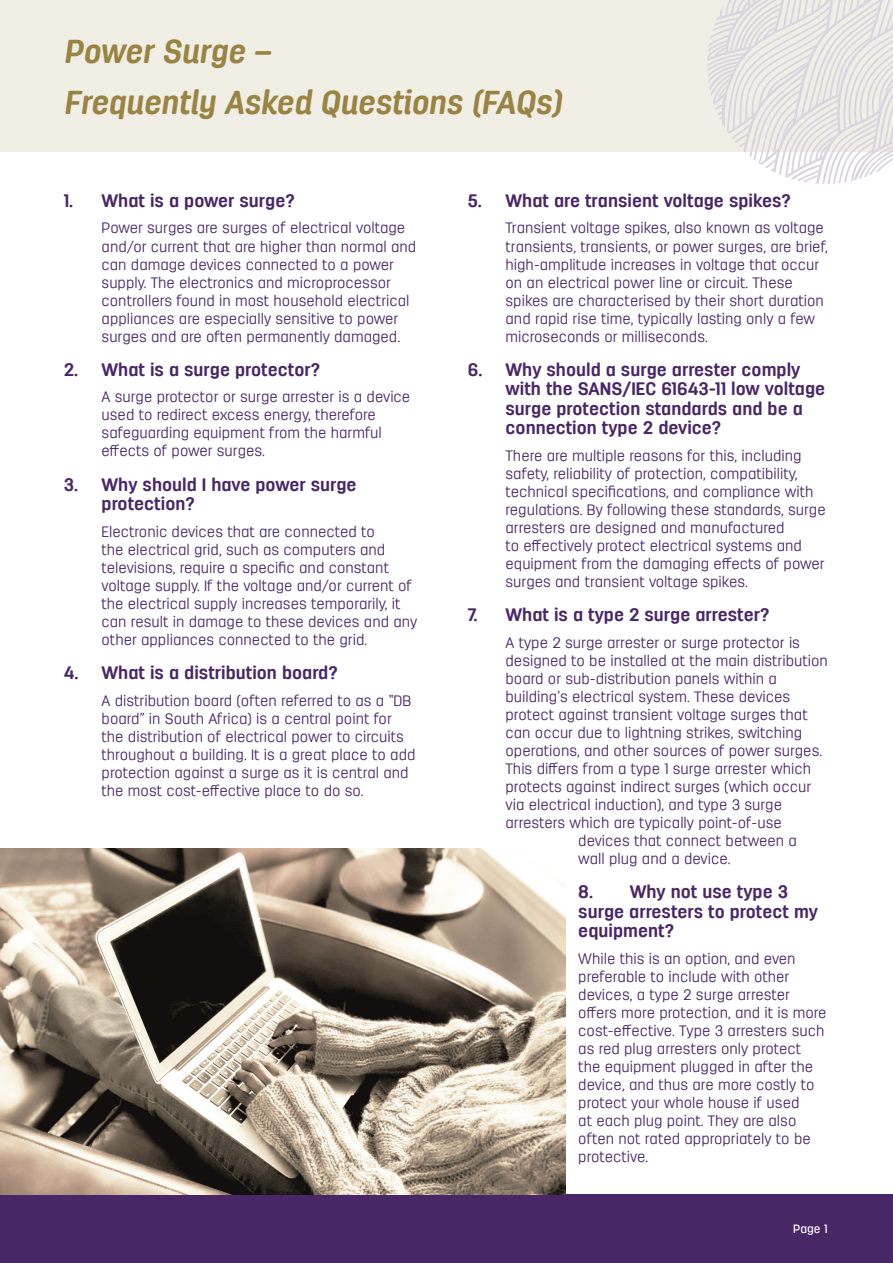
<style>
.page{position:relative;width:893px;height:1263px;background:#fff}
.page>*{position:absolute;margin:0;border:0;box-sizing:border-box;transform-origin:0 0}
.t1{font:italic 700 33px "Antartida Rounded";color:#9a8444}
.Agmt_Level_1_PURPLE{font:700 18px/19.5px "Antartida Rounded";color:#492766}
.Normal_Indent_1_Hollard{font:300 15px/18px "Antartida Rounded";color:#492766}
.t2{font:500 12px "Antartida Rounded";color:#fff}
</style>
<div class="page">
<div style="left:0;top:1194px;width:893px;height:69px;background:#492766"></div>
<div style="left:0;top:0;width:893px;height:151px;background:#f1eee5"></div>
<svg style="left:707px;top:0;width:186px;height:184px"></svg>
<img style="left:0;top:848px;width:566px;height:346px">
<p class="t1" style="left:64px;top:32px;width:208px">Power Surge –</p>
<p class="t1" style="left:64px;top:84px;width:500px">Frequently Asked Questions (FAQs)</p>
<p class="Agmt_Level_1_PURPLE" style="left:64px;top:191px;width:233px">1. What is a power surge?</p>
<p class="Normal_Indent_1_Hollard" style="left:102px;top:219px;width:316px">Power surges are surges of electrical voltage and/or current that are higher than normal and can damage devices connected to a power supply. The electronics and microprocessor controllers found in most household electrical appliances are especially sensitive to power surges and are often permanently damaged.</p>
<p class="Agmt_Level_1_PURPLE" style="left:64px;top:360px;width:258px">2. What is a surge protector?</p>
<p class="Normal_Indent_1_Hollard" style="left:102px;top:388px;width:310px">A surge protector or surge arrester is a device used to redirect excess energy, therefore safeguarding equipment from the harmful effects of power surges.</p>
<p class="Agmt_Level_1_PURPLE" style="left:102px;top:475px;width:257px;text-indent:-38px">3. Why should I have power surge protection?</p>
<p class="Normal_Indent_1_Hollard" style="left:102px;top:523px;width:317px">Electronic devices that are connected to<br>the electrical grid, such as computers and televisions, require a specific and constant voltage supply. If the voltage and/or current of the electrical supply increases temporarily, it can result in damage to these devices and any other appliances connected to the grid.</p>
<p class="Agmt_Level_1_PURPLE" style="left:64px;top:663px;width:276px">4. What is a distribution board?</p>
<p class="Normal_Indent_1_Hollard" style="left:102px;top:692px;width:315px">A distribution board (often referred to as a “DB board” in South Africa) is a central point for the distribution of electrical power to circuits throughout a building. It is a great place to add protection against a surge as it is central and the most cost-effective place to do so.</p>
<p class="Agmt_Level_1_PURPLE" style="left:468px;top:191px;width:325px">5. What are transient voltage spikes?</p>
<p class="Normal_Indent_1_Hollard" style="left:506px;top:219px;width:324px">Transient voltage spikes, also known as voltage transients, transients, or power surges, are brief, high-amplitude increases in voltage that occur on an electrical power line or circuit. These spikes are characterised by their short duration and rapid rise time, typically lasting only a few microseconds or milliseconds.</p>
<p class="Agmt_Level_1_PURPLE" style="left:506px;top:360px;width:321px;text-indent:-38px">6. Why should a surge arrester comply with the SANS/IEC 61643-11 low voltage surge protection standards and be a connection type 2 device?</p>
<p class="Normal_Indent_1_Hollard" style="left:506px;top:447px;width:322px">There are multiple reasons for this, including safety, reliability of protection, compatibility, technical specifications, and compliance with regulations. By following these standards, surge arresters are designed and manufactured<br>to effectively protect electrical systems and equipment from the damaging effects of power surges and transient voltage spikes.</p>
<p class="Agmt_Level_1_PURPLE" style="left:468px;top:605px;width:303px">7. What is a type 2 surge arrester?</p>
<p class="Normal_Indent_1_Hollard" style="left:506px;top:634px;width:296px">A type 2 surge arrester or surge protector is</p>
<p class="Normal_Indent_1_Hollard" style="left:506px;top:652px;width:324px">designed to be installed at the main distribution</p>
<p class="Normal_Indent_1_Hollard" style="left:506px;top:670px;width:273px">board or sub-distribution panels within a</p>
<p class="Normal_Indent_1_Hollard" style="left:506px;top:688px;width:286px">building’s electrical system. These devices</p>
<p class="Normal_Indent_1_Hollard" style="left:506px;top:706px;width:304px">protect against transient voltage surges that</p>
<p class="Normal_Indent_1_Hollard" style="left:506px;top:724px;width:298px">can occur due to lightning strikes, switching</p>
<p class="Normal_Indent_1_Hollard" style="left:506px;top:742px;width:318px">operations, and other sources of power surges.</p>
<p class="Normal_Indent_1_Hollard" style="left:506px;top:760px;width:307px">This differs from a type 1 surge arrester which</p>
<p class="Normal_Indent_1_Hollard" style="left:506px;top:778px;width:307px">protects against indirect surges (which occur</p>
<p class="Normal_Indent_1_Hollard" style="left:506px;top:796px;width:278px">via electrical induction), and type 3 surge</p>
<p class="Normal_Indent_1_Hollard" style="left:506px;top:814px;width:278px">arresters which are typically point-of-use</p>
<p class="Normal_Indent_1_Hollard" style="left:578px;top:832px;width:220px">devices that connect between a</p>
<p class="Normal_Indent_1_Hollard" style="left:578px;top:850px;width:154px">wall plug and a device.</p>
<p class="Agmt_Level_1_PURPLE" style="left:578px;top:882px;width:241px">8. Why not use type 3 surge arresters to protect my equipment?</p>
<p class="Normal_Indent_1_Hollard" style="left:578px;top:950px;width:250px">While this is an option, and even preferable to include with other devices, a type 2 surge arrester offers more protection, and it is more cost-effective. Type 3 arresters such as red plug arresters only protect the equipment plugged in after the device, and thus are more costly to protect your whole house if used<br>at each plug point. They are also often not rated appropriately to be protective.</p>
<p class="t2" style="left:793px;top:1222px;width:36px">Page 1</p>
</div>
